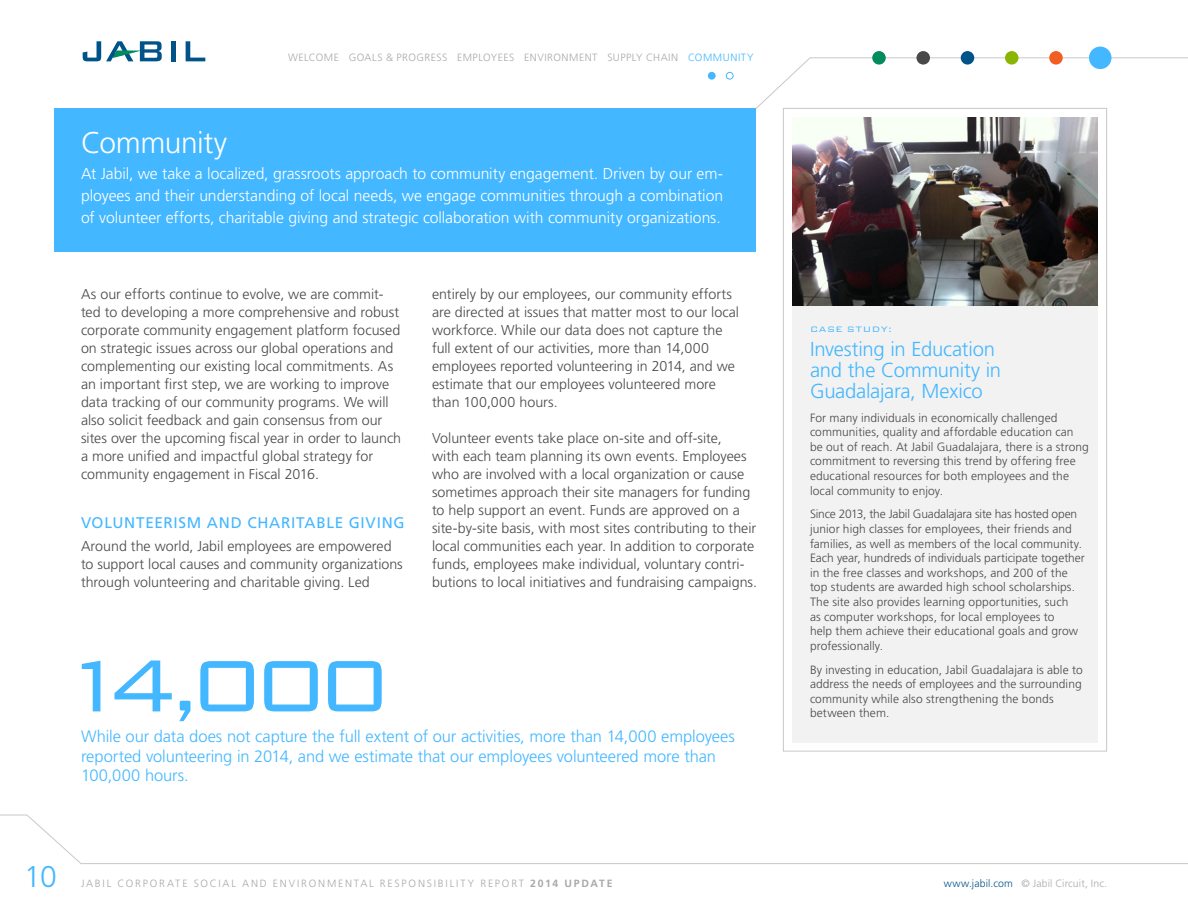
<style>
.page{position:relative;width:1188px;height:918px;background:#fff}
.page>*{position:absolute;margin:0;border:0;box-sizing:border-box;transform-origin:0 0}
.t1{font:300 97.5px "Bank Gothic BT";color:#43b7ff}
.body_text__dk_gray{font:300 30px "Frutiger";letter-spacing:-.015em;color:#fff}
.t2{font:300 30px "Frutiger";color:#43b7ff}
.case_study_head__201{font:300 20.25px/21px "Frutiger";letter-spacing:-.015em;color:#43b7ff}
.t3{font:300 16.5px/19.5px "Frutiger";letter-spacing:-.005em;color:#43b7ff}
.body_text__dk_gray-2{font:300 15.75px/21.8px "Frutiger";letter-spacing:-.005em;color:#fff;text-align:justify}
.subheads__governance{font:15.3px "Frutiger";letter-spacing:.045em;color:#43b7ff}
.body_text__dk_gray-3{font:300 14.25px/18px "Frutiger";color:#494949}
.case_study__2014{font:300 12px/14.7px "Frutiger";letter-spacing:.005em;color:#494949}
.t4{font:300 10.5px "Frutiger";letter-spacing:.175em;color:#a7a9ac}
.t5{font:300 10.5px "Frutiger";letter-spacing:.055em;color:#a7a9ac}
.t6{font:300 10.5px "Frutiger";letter-spacing:.01em;color:#a7a9ac}
.t7{font:300 10.5px "Bank Gothic BT";letter-spacing:.07em;color:#43b7ff}
.s1{color:#43b7ff}
.s2{font-weight:700}
.s3{color:#005388}
</style>
<div class="page">
<svg style="left:756px;top:57px;width:432px;height:52px"></svg>
<svg style="left:0;top:814px;width:1188px;height:50px"></svg>
<div style="left:54px;top:108px;width:702px;height:144px;background:#43b7ff"></div>
<div style="left:792px;top:306px;width:306px;height:436px;background:#f2f2f2"></div>
<img style="left:792px;top:117px;width:306px;height:189px">
<div style="left:872px;top:51px;width:14px;height:14px;background:#018b5e;border-radius:50%"></div>
<div style="left:916px;top:51px;width:14px;height:14px;background:#494949;border-radius:50%"></div>
<div style="left:961px;top:51px;width:13px;height:14px;background:#005388;border-radius:50%"></div>
<div style="left:1005px;top:51px;width:13px;height:14px;background:#8bb503;border-radius:50%"></div>
<div style="left:1049px;top:51px;width:14px;height:14px;background:#f15d22;border-radius:50%"></div>
<div style="left:1089px;top:47px;width:23px;height:22px;background:#43b7ff;border-radius:50%"></div>
<div style="left:726px;top:72px;width:8px;height:8px;border:1px solid #43b7ff;border-radius:50%"></div>
<div style="left:708px;top:72px;width:7px;height:7px;background:#43b7ff;border-radius:50%"></div>
<div style="left:708px;top:72px;width:8px;height:8px;border:1px solid #43b7ff;border-radius:50%"></div>
<hr style="left:171px;top:41px;width:4px;height:20px;background:#005388">
<svg style="left:186px;top:41px;width:19px;height:20px"></svg>
<svg style="left:83px;top:41px;width:79px;height:20px"></svg>
<p class="t5" style="left:288px;top:52px;width:467px">WELCOME GOALS &amp; PROGRESS EMPLOYEES ENVIRONMENT SUPPLY CHAIN <span class="s1">COMMUNITY</span></p>
<p class="body_text__dk_gray" style="left:81px;top:126px;width:148px">Community</p>
<p class="body_text__dk_gray-2" style="left:81px;top:163px;width:644px">At Jabil, we take a localized, grassroots approach to community engagement. Driven by our em&shy;ployees and their understanding of local needs, we engage communities through a combination of volunteer efforts, charitable giving and strategic collaboration with community organizations.</p>
<p class="body_text__dk_gray-3" style="left:81px;top:285px;width:322px">As our efforts continue to evolve, we are commit&shy;ted to developing a more comprehensive and robust corporate community engagement platform focused on strategic issues across our global operations and complementing our existing local commitments. As an important first step, we are working to improve data tracking of our community programs. We will also solicit feedback and gain consensus from our sites over the upcoming fiscal year in order to launch a more unified and impactful global strategy for community engagement in Fiscal 2016.</p>
<p class="subheads__governance" style="left:81px;top:514px;width:325px">VOLUNTEERISM AND CHARITABLE GIVING</p>
<p class="body_text__dk_gray-3" style="left:81px;top:537px;width:323px">Around the world, Jabil employees are empowered to support local causes and community organizations through volunteering and charitable giving. Led</p>
<p class="t1" style="left:58px;top:633px;width:334px">14,000</p>
<p class="body_text__dk_gray-3" style="left:432px;top:285px;width:309px">entirely by our employees, our community efforts are directed at issues that matter most to our local workforce. While our data does not capture the full extent of our activities, more than 14,000 employees reported volunteering in 2014, and we estimate that our employees volunteered more than 100,000 hours.</p>
<p class="body_text__dk_gray-3" style="left:432px;top:429px;width:327px">Volunteer events take place on-site and off-site,<br>with each team planning its own events. Employees who are involved with a local organization or cause sometimes approach their site managers for funding to help support an event. Funds are approved on a site-by-site basis, with most sites contributing to their local communities each year. In addition to corporate funds, employees make individual, voluntary contri&shy;butions to local initiatives and fundraising campaigns.</p>
<p class="t3" style="left:81px;top:727px;width:655px">While our data does not capture the full extent of our activities, more than 14,000 employees reported volunteering in 2014, and we estimate that our employees volunteered more than<br>100,000 hours.</p>
<p class="t7" style="left:810px;top:324px;width:84px">CASE STUDY:</p>
<p class="case_study_head__201" style="left:810px;top:339px;width:193px">Investing in Education and the Community in<br>Guadalajara, Mexico</p>
<p class="case_study__2014" style="left:810px;top:410px;width:280px">For many individuals in economically challenged communities, quality and affordable education can be out of reach. At Jabil Guadalajara, there is a strong commitment to reversing this trend by offering free educational resources for both employees and the local community to enjoy.</p>
<p class="case_study__2014" style="left:810px;top:507px;width:276px">Since 2013, the Jabil Guadalajara site has hosted open junior high classes for employees, their friends and families, as well as members of the local community.<br>Each year, hundreds of individuals participate together in the free classes and workshops, and 200 of the top students are awarded high school scholarships.<br>The site also provides learning opportunities, such<br>as computer workshops, for local employees to<br>help them achieve their educational goals and grow professionally.</p>
<p class="case_study__2014" style="left:810px;top:662px;width:274px">By investing in education, Jabil Guadalajara is able to address the needs of employees and the surrounding community while also strengthening the bonds between them.</p>
<p class="t2" style="left:24px;top:859px;width:34px">10</p>
<p class="t4" style="left:81px;top:877px;width:533px">JABIL CORPORATE SOCIAL AND ENVIRONMENTAL RESPONSIBILITY REPORT <span class="s2">2014 UPDATE</span></p>
<p class="t6" style="left:944px;top:877px;width:165px"><span class="s3">www.jabil.com</span> © Jabil Circuit, Inc.</p>
</div>
